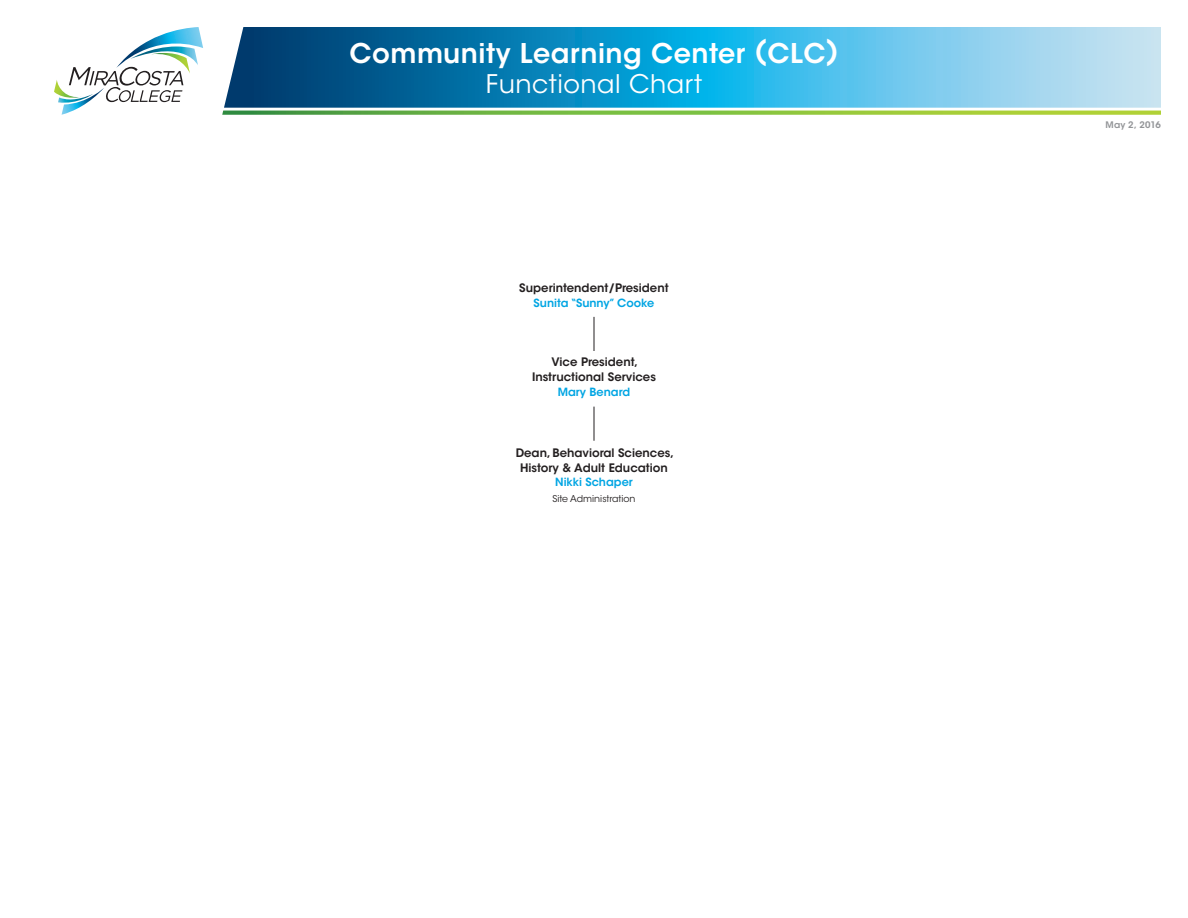
<style>
.page{position:relative;width:1188px;height:918px;background:#fff}
.page>*{position:absolute;margin:0;border:0;box-sizing:border-box;transform-origin:0 0}
.Headline_1{font:600 27px "ITC Avant Garde Std";letter-spacing:.02em;color:#fff}
.Headline_2{font:25.5px "ITC Avant Garde Std";letter-spacing:.02em;color:#fff}
.Subhead_2{font:600 11.7px/15px "ITC Avant Garde Std";color:#231f20;text-align:center}
.Name_Large{font:600 11.25px "ITC Avant Garde Std";color:#00a5e3}
.Body_2{font:9.3px "ITC Avant Garde Std";color:#231f20}
.Body{font:600 9px "ITC Avant Garde Std";letter-spacing:.025em;color:#939598}
</style>
<div class="page">
<svg style="left:224px;top:27px;width:937px;height:81px;background:#3d9fca"></svg>
<svg style="left:222px;top:111px;width:939px;height:4px;background:#87c049"></svg>
<hr style="left:594px;top:317px;width:1px;height:34px;background:#231f20">
<hr style="left:594px;top:407px;width:1px;height:34px;background:#231f20">
<svg style="left:54px;top:27px;width:149px;height:88px"></svg>
<p class="Headline_1" style="left:349px;top:36px;width:491px">Community Learning Center (CLC)</p>
<p class="Headline_2" style="left:486px;top:68px;width:218px">Functional Chart</p>
<p class="Subhead_2" style="left:519px;top:280px;width:151px">Superintendent/President</p>
<p class="Name_Large" style="left:534px;top:296px;width:122px">Sunita “Sunny” Cooke</p>
<p class="Subhead_2" style="left:532px;top:355px;width:125px">Vice President,<br>Instructional Services</p>
<p class="Name_Large" style="left:558px;top:385px;width:74px">Mary Benard</p>
<p class="Subhead_2" style="left:516px;top:445px;width:160px">Dean, Behavioral Sciences,<br>History &amp; Adult Education</p>
<p class="Name_Large" style="left:555px;top:475px;width:79px">Nikki Schaper</p>
<p class="Body_2" style="left:552px;top:493px;width:85px">Site Administration</p>
<p class="Body" style="left:1105px;top:119px;width:57px">May 2, 2016</p>
</div>
